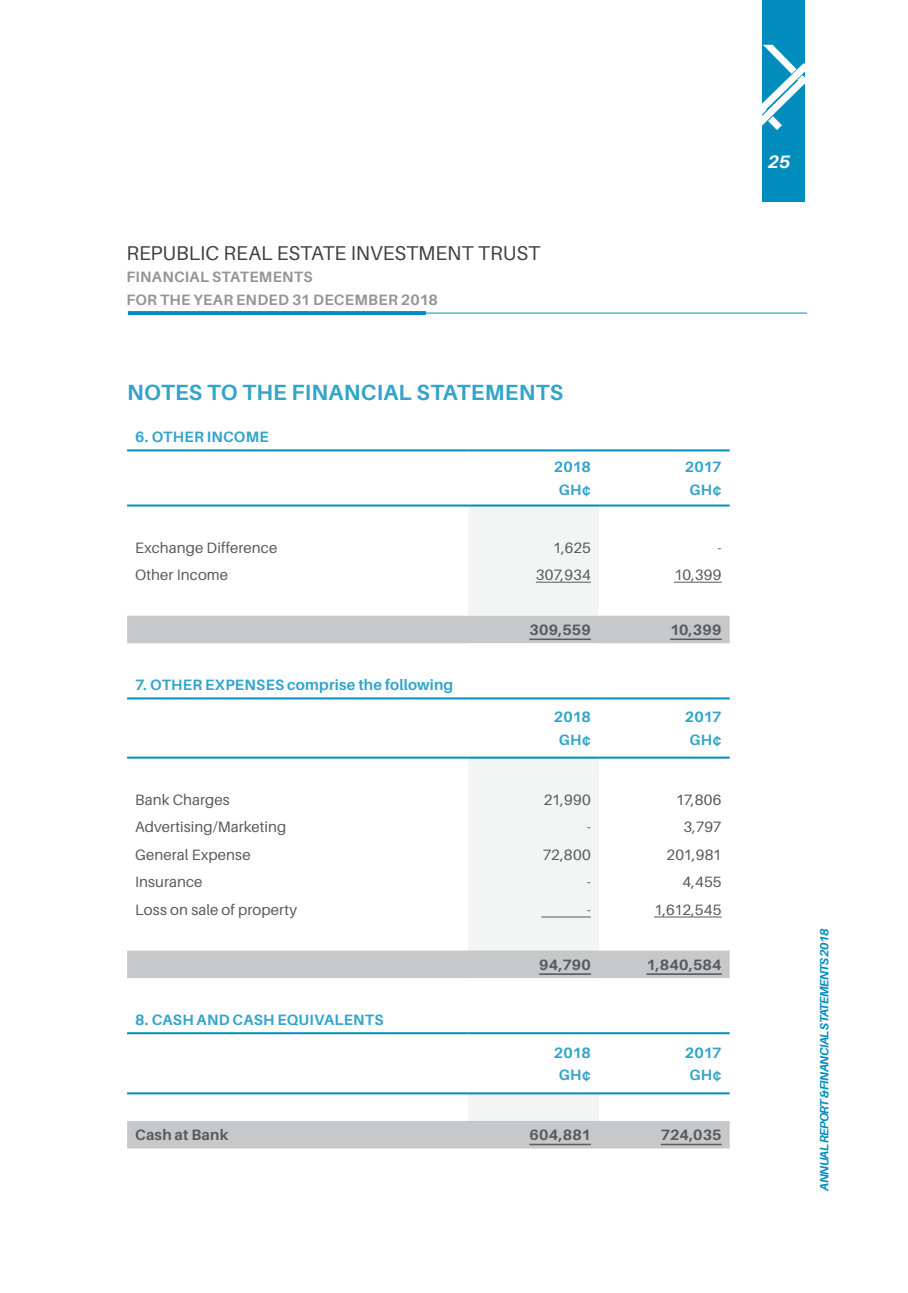
<style>
.page{position:relative;width:908px;height:1293px;background:#fff}
.page>*{position:absolute;margin:0;border:0;box-sizing:border-box;transform-origin:0 0}
.t1{font:700 22px "Aileron";letter-spacing:.015em;color:#33a4ca}
.t2{font:20px "Aileron";letter-spacing:-.005em;color:#414042}
.t3{font:italic 700 18px "Aileron";color:#fff}
.t4{font:15px "Aileron";letter-spacing:.01em;color:#58595b}
.t5{font:700 15px/22.6px "Aileron";letter-spacing:.015em;color:#33a4ca;text-align:center}
.t6{font:700 15px "Aileron";letter-spacing:.015em;color:#58595b}
.t7{font:700 15px/22.6px "Aileron";letter-spacing:.02em;color:#939598}
.t8{font:italic 700 12px "Aileron";letter-spacing:-.06em;color:#008dbd}
</style>
<div class="page">
<hr style="left:128px;top:313px;width:678px;height:1px;background:#008dbd">
<svg style="left:128px;top:311px;width:297px;height:4px"></svg>
<div style="left:762px;top:0;width:42px;height:202px;background:#008dbd"></div>
<svg style="left:762px;top:45px;width:43px;height:107px"></svg>
<div style="left:468px;top:506px;width:130px;height:110px;background:#f3f4f4"></div>
<svg style="left:127px;top:616px;width:602px;height:532px"></svg>
<svg style="left:468px;top:643px;width:130px;height:449px"></svg>
<hr style="left:127px;top:449px;width:341px;height:2px;background:#008dbd">
<hr style="left:468px;top:449px;width:130px;height:2px;background:#008dbd">
<hr style="left:598px;top:449px;width:131px;height:2px;background:#008dbd">
<hr style="left:468px;top:504px;width:130px;height:2px;background:#008dbd">
<hr style="left:598px;top:504px;width:131px;height:2px;background:#008dbd">
<hr style="left:127px;top:697px;width:341px;height:2px;background:#008dbd">
<hr style="left:468px;top:697px;width:130px;height:2px;background:#008dbd">
<hr style="left:598px;top:697px;width:131px;height:2px;background:#008dbd">
<hr style="left:127px;top:504px;width:341px;height:2px;background:#008dbd">
<hr style="left:468px;top:756px;width:130px;height:2px;background:#008dbd">
<hr style="left:598px;top:756px;width:131px;height:2px;background:#008dbd">
<hr style="left:127px;top:756px;width:341px;height:2px;background:#008dbd">
<hr style="left:127px;top:1032px;width:341px;height:2px;background:#008dbd">
<hr style="left:468px;top:1032px;width:130px;height:2px;background:#008dbd">
<hr style="left:598px;top:1032px;width:131px;height:2px;background:#008dbd">
<hr style="left:468px;top:1092px;width:130px;height:2px;background:#008dbd">
<hr style="left:598px;top:1092px;width:131px;height:2px;background:#008dbd">
<hr style="left:127px;top:1092px;width:341px;height:2px;background:#008dbd">
<hr style="left:535px;top:582px;width:55px;height:1px;background:#58595b">
<hr style="left:673px;top:582px;width:48px;height:1px;background:#58595b">
<hr style="left:529px;top:639px;width:61px;height:1px;background:#58595b">
<hr style="left:669px;top:639px;width:52px;height:1px;background:#58595b">
<hr style="left:541px;top:916px;width:49px;height:1px;background:#58595b">
<hr style="left:653px;top:916px;width:68px;height:1px;background:#58595b">
<hr style="left:539px;top:973px;width:51px;height:1px;background:#58595b">
<hr style="left:539px;top:974px;width:51px;height:1px;background:#58595b">
<hr style="left:646px;top:973px;width:75px;height:1px;background:#58595b">
<hr style="left:646px;top:974px;width:75px;height:1px;background:#58595b">
<hr style="left:529px;top:1144px;width:61px;height:1px;background:#58595b">
<hr style="left:660px;top:1144px;width:61px;height:1px;background:#58595b">
<h2 class="t2" style="left:126px;top:242px;width:415px">REPUBLIC REAL ESTATE INVESTMENT TRUST</h2>
<p class="t7" style="left:126px;top:266px;width:313px">FINANCIAL STATEMENTS<br>FOR THE YEAR ENDED 31 DECEMBER 2018</p>
<h1 class="t1" style="left:127px;top:380px;width:437px">NOTES TO THE FINANCIAL STATEMENTS</h1>
<p class="t5" style="left:135px;top:426px;width:135px">6. OTHER INCOME</p>
<p class="t5" style="left:553px;top:456px;width:39px">2018<br>GH¢</p>
<p class="t5" style="left:684px;top:456px;width:38px">2017<br>GH¢</p>
<p class="t4" style="left:135px;top:539px;width:143px">Exchange Difference</p>
<p class="t4" style="left:552px;top:539px;width:40px">1,625</p>
<p class="t4" style="left:717px;top:539px;width:6px">-</p>
<p class="t4" style="left:135px;top:567px;width:94px">Other Income</p>
<p class="t4" style="left:535px;top:567px;width:57px">307,934</p>
<p class="t4" style="left:673px;top:567px;width:49px">10,399</p>
<p class="t5" style="left:135px;top:674px;width:319px">7. OTHER EXPENSES comprise the following</p>
<p class="t6" style="left:529px;top:622px;width:63px">309,559</p>
<p class="t6" style="left:669px;top:622px;width:53px">10,399</p>
<p class="t5" style="left:553px;top:706px;width:39px">2018<br>GH¢</p>
<p class="t5" style="left:684px;top:706px;width:38px">2017<br>GH¢</p>
<p class="t4" style="left:135px;top:791px;width:96px">Bank Charges</p>
<p class="t4" style="left:543px;top:791px;width:49px">21,990</p>
<p class="t4" style="left:675px;top:791px;width:47px">17,806</p>
<p class="t4" style="left:135px;top:819px;width:152px">Advertising/Marketing</p>
<p class="t4" style="left:586px;top:819px;width:6px">-</p>
<p class="t4" style="left:683px;top:819px;width:40px">3,797</p>
<p class="t4" style="left:135px;top:846px;width:117px">General Expense</p>
<p class="t4" style="left:542px;top:846px;width:50px">72,800</p>
<p class="t4" style="left:666px;top:846px;width:57px">201,981</p>
<p class="t4" style="left:135px;top:874px;width:69px">Insurance</p>
<p class="t4" style="left:586px;top:874px;width:6px">-</p>
<p class="t4" style="left:682px;top:874px;width:41px">4,455</p>
<p class="t4" style="left:135px;top:901px;width:164px">Loss on sale of property</p>
<p class="t4" style="left:586px;top:901px;width:6px">-</p>
<p class="t4" style="left:653px;top:901px;width:69px">1,612,545</p>
<p class="t5" style="left:135px;top:1008px;width:250px">8. CASH AND CASH EQUIVALENTS</p>
<p class="t6" style="left:539px;top:956px;width:53px">94,790</p>
<p class="t6" style="left:646px;top:956px;width:77px">1,840,584</p>
<p class="t5" style="left:553px;top:1041px;width:39px">2018<br>GH¢</p>
<p class="t5" style="left:684px;top:1041px;width:38px">2017<br>GH¢</p>
<p class="t6" style="left:135px;top:1127px;width:95px">Cash at Bank</p>
<p class="t6" style="left:529px;top:1127px;width:63px">604,881</p>
<p class="t6" style="left:660px;top:1127px;width:62px">724,035</p>
<p class="t3" style="left:767px;top:152px;width:24px">25</p>
<p class="t8" style="left:817px;top:1191px;width:264px;rotate:-90deg">ANNUAL REPORT &amp; FINANCIAL STATEMENTS 2018</p>
</div>
